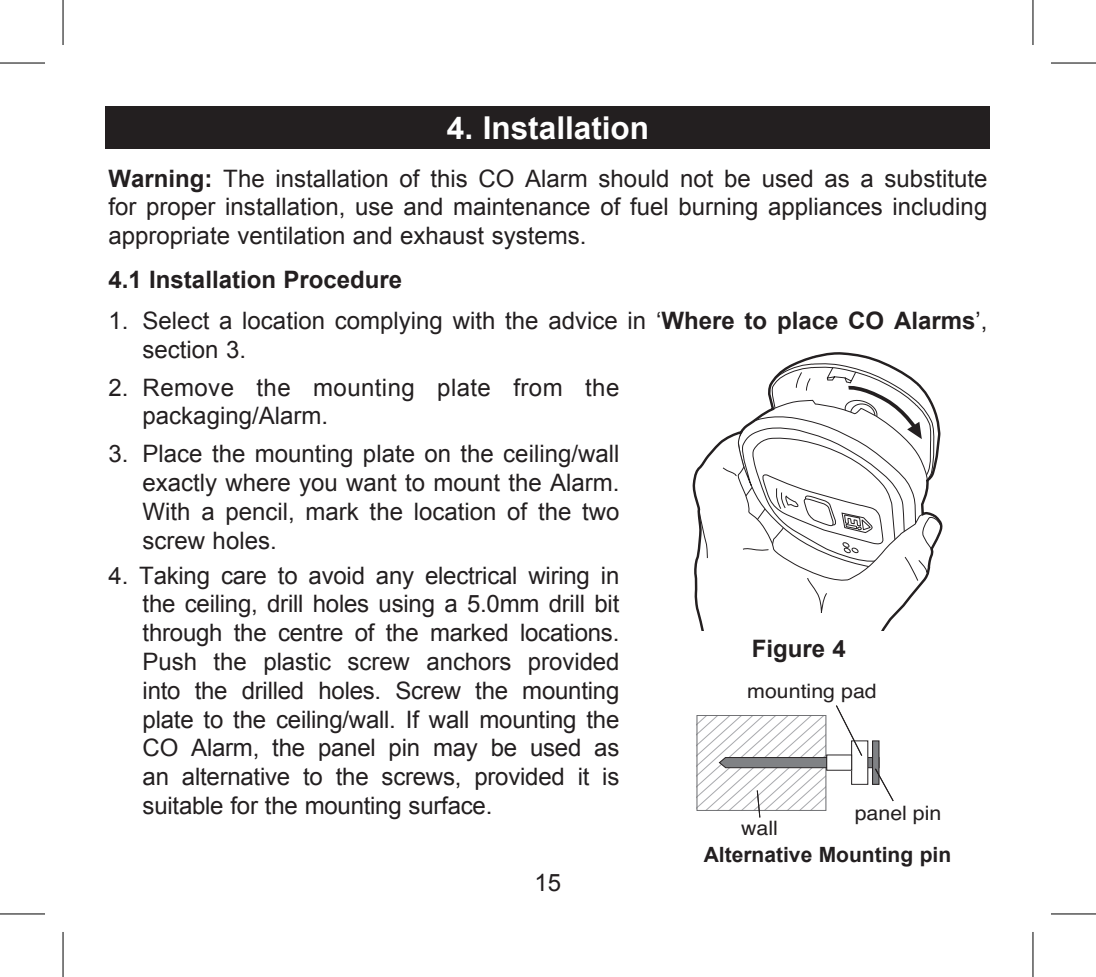
<style>
.page{position:relative;width:1096px;height:977px;background:#fff}
.page>*{position:absolute;margin:0;border:0;box-sizing:border-box;transform-origin:0 0}
.t1{font:700 31.5px "Arial";color:#fff}
.t2{font:24px/28.8px "Arial";color:#231f20;text-align:justify}
.t3{font:700 24px "Arial";color:#231f20}
.t4{font:700 21px "Arial";color:#231f20}
.t5{font:19.8px "Helvetica";color:#231f20;scale:1.07 1}
.s1{font-weight:700}
</style>
<div class="page">
<div style="left:106px;top:106px;width:884px;height:43px;background:#231f20"></div>
<svg style="left:692px;top:352px;width:250px;height:279px"></svg>
<svg style="left:697px;top:705px;width:197px;height:113px"></svg>
<svg style="left:0;top:63px;width:45px;height:1px"></svg>
<svg style="left:1051px;top:63px;width:44px;height:1px"></svg>
<hr style="left:0;top:62px;width:45px;height:1px;background:#000">
<hr style="left:1050px;top:62px;width:45px;height:1px;background:#000">
<hr style="left:0;top:913px;width:45px;height:1px;background:#000">
<hr style="left:1050px;top:913px;width:45px;height:1px;background:#000">
<hr style="left:62px;top:0;width:2px;height:45px;background:#000">
<hr style="left:62px;top:931px;width:2px;height:45px;background:#000">
<hr style="left:1032px;top:0;width:1px;height:45px;background:#000">
<hr style="left:1032px;top:931px;width:1px;height:45px;background:#000">
<h1 class="t1" style="left:447px;top:116px;width:204px">4. Installation</h1>
<p class="t2" style="left:109px;top:166px;width:880px"><span class="s1">Warning:</span> The installation of this CO Alarm should not be used as a substitute for proper installation, use and maintenance of fuel burning appliances including appropriate ventilation and exhaust systems.</p>
<p class="t3" style="left:109px;top:270px;width:295px">4.1 Installation Procedure</p>
<p class="t2" style="left:143px;top:308px;width:846px;text-indent:-34px">1. Select a location complying with the advice in ‘<span class="s1">Where to place CO Alarms</span>’, section 3.</p>
<p class="t2" style="left:143px;top:375px;width:478px;text-indent:-34px">2. Remove the mounting plate from the packaging/Alarm.</p>
<p class="t2" style="left:143px;top:441px;width:478px;text-indent:-34px">3. Place the mounting plate on the ceiling/wall exactly where you want to mount the Alarm.<br>With a pencil, mark the location of the two screw holes.</p>
<p class="t2" style="left:143px;top:563px;width:478px;text-indent:-34px">4. Taking care to avoid any electrical wiring in the ceiling, drill holes using a 5.0mm drill bit through the centre of the marked locations.<br>Push the plastic screw anchors provided into the drilled holes. Screw the mounting plate to the ceiling/wall. If wall mounting the CO Alarm, the panel pin may be used as an alternative to the screws, provided it is suitable for the mounting surface.</p>
<p class="t3" style="left:752px;top:639px;width:96px">Figure 4</p>
<p class="t5" style="left:747px;top:683px;width:123px">mounting pad</p>
<p class="t5" style="left:854px;top:805px;width:83px">panel pin</p>
<p class="t5" style="left:741px;top:821px;width:36px">wall</p>
<p class="t2" style="left:534px;top:870px;width:28px">15</p>
<p class="t4" style="left:703px;top:847px;width:249px">Alternative Mounting pin</p>
</div>
